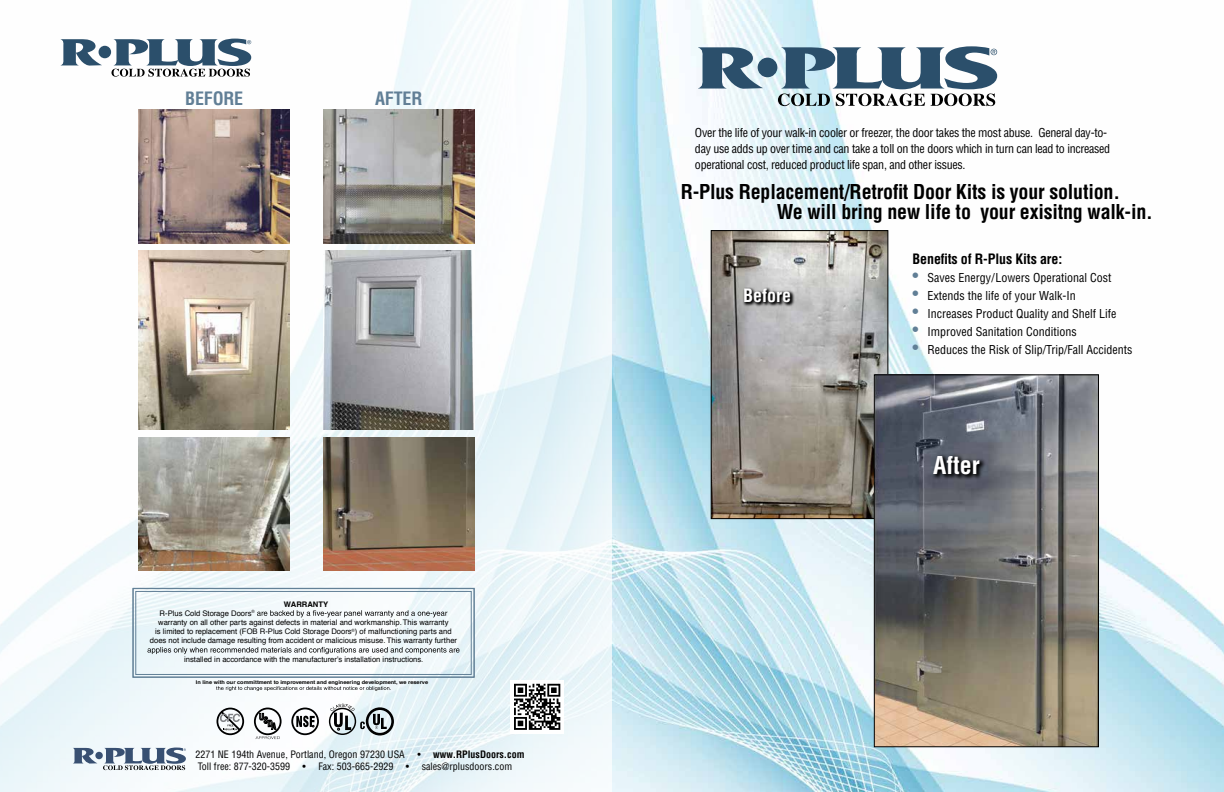
<style>
.page{position:relative;width:1224px;height:792px;background:#fff}
.page>*{position:absolute;margin:0;border:0;box-sizing:border-box;transform-origin:0 0}
.t1{font:700 condensed 24px "Helvetica";color:#fff}
.t2{font:700 condensed 20px/20px "Helvetica";letter-spacing:-.01em;color:#000}
.t3{font:700 condensed 18px "Helvetica";letter-spacing:-.01em;color:#617f96}
.t4{font:700 condensed 18px "Helvetica";color:#fff}
.t5{font:700 condensed 14px "Helvetica";letter-spacing:-.01em;color:#000}
.t6{font:condensed 12px/16px "Helvetica";letter-spacing:-.025em;color:#000}
.t7{font:condensed 12px "Helvetica";color:#000}
.t8{font:condensed 10px "Helvetica";color:#000}
.t9{font:700 condensed 10px "Helvetica";color:#000}
.t10{font:7.7px "Helvetica";color:#000}
.t11{font:700 7.7px "Helvetica";color:#000}
.t12{font:700 5.1px "Helvetica";color:#000;scale:1.1 1}
.s1{font-weight:400}
.s2{font-size:18px;color:#617f96}
</style>
<div class="page">
<img style="left:0;top:0;width:1224px;height:792px">
<svg style="left:698px;top:47px;width:65px;height:42px"></svg>
<div style="left:758px;top:58px;width:19px;height:19px;background:#2b4f6b;border-radius:50%"></div>
<svg style="left:778px;top:46px;width:219px;height:60px"></svg>
<img style="left:713px;top:232px;width:173px;height:285px">
<div style="left:711px;top:230px;width:177px;height:289px;border:1px solid #000"></div>
<svg style="left:742px;top:287px;width:53px;height:20px"></svg>
<img style="left:876px;top:377px;width:221px;height:368px">
<div style="left:874px;top:375px;width:225px;height:372px;border:1px solid #000"></div>
<svg style="left:931px;top:453px;width:55px;height:27px"></svg>
<svg style="left:73px;top:748px;width:24px;height:16px"></svg>
<div style="left:95px;top:752px;width:8px;height:7px;background:#385072;border-radius:50%"></div>
<svg style="left:103px;top:748px;width:83px;height:22px"></svg>
<svg style="left:216px;top:686px;width:175px;height:5px"></svg>
<svg style="left:132px;top:588px;width:341px;height:90px"></svg>
<img style="left:139px;top:110px;width:151px;height:134px">
<img style="left:139px;top:251px;width:151px;height:178px">
<img style="left:323px;top:110px;width:151px;height:134px">
<img style="left:323px;top:251px;width:151px;height:178px">
<img style="left:139px;top:437px;width:151px;height:134px">
<img style="left:323px;top:437px;width:151px;height:134px">
<svg style="left:61px;top:39px;width:41px;height:27px"></svg>
<div style="left:99px;top:46px;width:12px;height:12px;background:#2b4f6b;border-radius:50%"></div>
<svg style="left:111px;top:39px;width:140px;height:38px"></svg>
<div style="left:329px;top:708px;width:27px;height:27px;border:1px solid #000;border-radius:50%"></div>
<div style="left:291px;top:708px;width:28px;height:27px;border:2px solid #000;border-radius:50%"></div>
<svg style="left:216px;top:707px;width:66px;height:32px"></svg>
<svg style="left:296px;top:716px;width:19px;height:11px"></svg>
<svg style="left:330px;top:704px;width:64px;height:32px"></svg>
<div style="left:511px;top:680px;width:53px;height:54px;background:#fff"></div>
<svg style="left:514px;top:683px;width:47px;height:47px"></svg>
<svg style="left:514px;top:684px;width:46px;height:46px"></svg>
<div style="left:133px;top:588px;width:342px;height:90px;border:1px solid #617f96"></div>
<h3 class="t3" style="left:185px;top:88px;width:60px">BEFORE</h3>
<h3 class="t3" style="left:375px;top:88px;width:49px">AFTER</h3>
<p class="t11" style="left:284px;top:598px;width:46px">WARRANTY</p>
<p class="t10" style="left:160px;top:607px;width:97px">R-Plus Cold Storage Doors<sup>®</sup></p>
<p class="t10" style="left:158px;top:616px;width:292px">warranty on all other parts against defects in material and workmanship.This warranty</p>
<p class="t10" style="left:155px;top:625px;width:298px">is limited to replacement (FOB R-Plus Cold Storage Doors<sup>®</sup>) of malfunctioning parts and</p>
<p class="t10" style="left:150px;top:635px;width:309px">does not include damage resulting from accident or malicious misuse. This warranty further</p>
<p class="t10" style="left:184px;top:653px;width:241px">installed in accordance with the manufacturerʼs installation instructions.</p>
<p class="t12" style="left:196px;top:678px;width:213px">In line with our committment to improvement and engineering development, we reserve</p>
<p class="t8" style="left:195px;top:748px;width:211px">2271 NE 194th Avenue, Portland, Oregon 97230 USA</p>
<p class="t9" style="left:417px;top:748px;width:109px"><span class="s1">•</span> www.RPlusDoors.com</p>
<p class="t8" style="left:198px;top:760px;width:94px">Toll free: 877-320-3599</p>
<p class="t8" style="left:303px;top:760px;width:108px">• Fax: 503-665-2929 •</p>
<p class="t8" style="left:422px;top:760px;width:92px">sales@rplusdoors.com</p>
<p class="t6" style="left:695px;top:124px;width:417px">Over the life of your walk-in cooler or freezer, the door takes the most abuse. General day-to&shy;day use adds up over time and can take a toll on the doors which in turn can lead to increased operational cost, reduced product life span, and other issues.</p>
<h2 class="t2" style="left:777px;top:182px;width:378px;text-indent:-96px">R-Plus Replacement/Retrofit Door Kits is your solution.<br>We will bring new life to your exisitng walk-in.</h2>
<h3 class="t4" style="left:743px;top:285px;width:50px">Before</h3>
<h3 class="t5" style="left:913px;top:250px;width:151px">Benefits of R-Plus Kits are:</h3>
<h3 class="t7" style="left:913px;top:270px;width:200px"><span class="s2">•</span> Saves Energy/Lowers Operational Cost</h3>
<h3 class="t7" style="left:913px;top:288px;width:165px"><span class="s2">•</span> Extends the life of your Walk-In</h3>
<h3 class="t7" style="left:913px;top:306px;width:205px"><span class="s2">•</span> Increases Product Quality and Shelf Life</h3>
<h3 class="t7" style="left:913px;top:324px;width:166px"><span class="s2">•</span> Improved Sanitation Conditions</h3>
<h3 class="t7" style="left:913px;top:342px;width:221px"><span class="s2">•</span> Reduces the Risk of Slip/Trip/Fall Accidents</h3>
<h1 class="t1" style="left:933px;top:450px;width:48px">After</h1>
</div>
